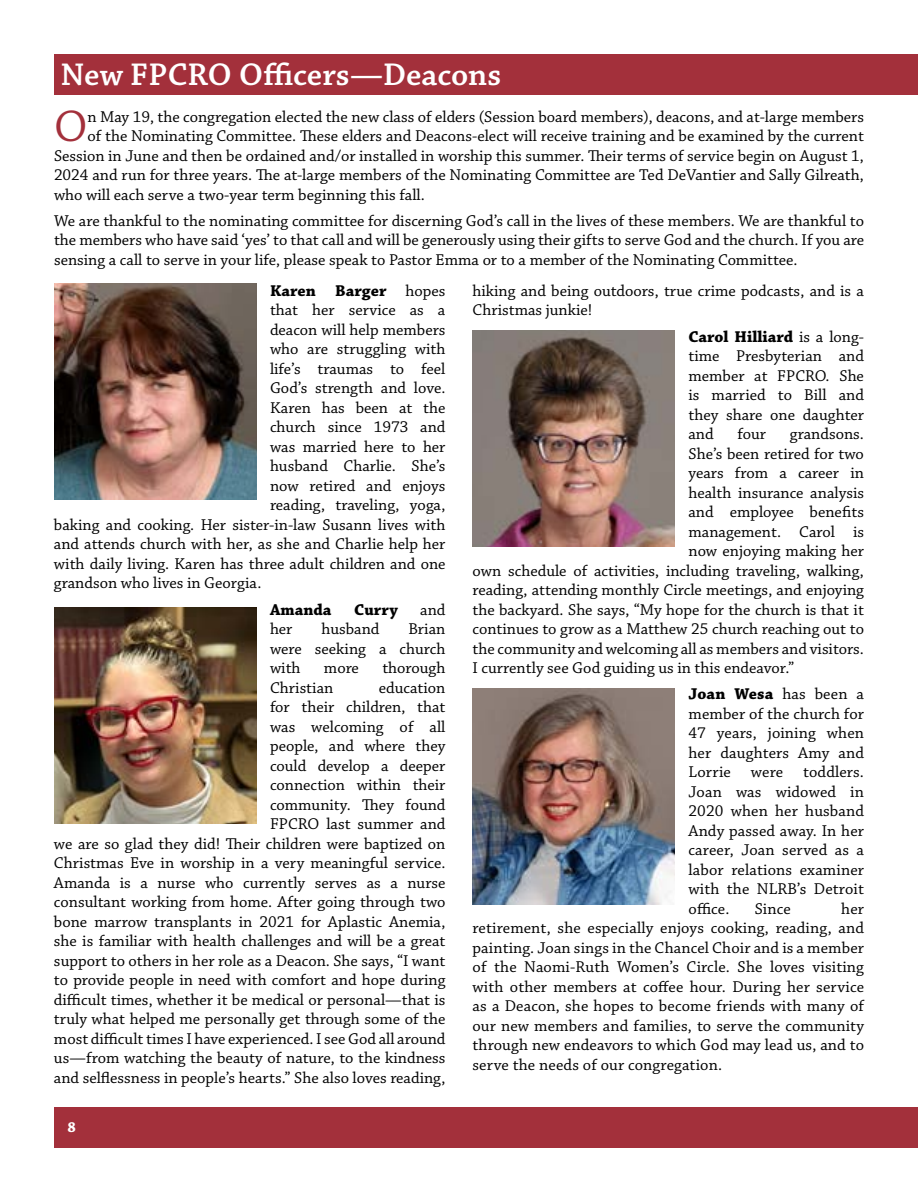
<style>
.page{position:relative;width:918px;height:1188px;background:#fff}
.page>*{position:absolute;margin:0;border:0;box-sizing:border-box;transform-origin:0 0}
.t1{font:46.5px "Chaparral Pro";color:#a3303b}
.t2{font:600 33px "Chaparral Pro";color:#fff}
.t3{font:16.5px/19.5px "Chaparral Pro";color:#000;text-align:justify}
.t4{font:700 16.5px "Chaparral Pro";color:#000}
.t5{font:700 15px "Chaparral Pro";color:#fff}
.s1{font-weight:400}
.s2{font-weight:700}
</style>
<div class="page">
<div style="left:54px;top:1107px;width:864px;height:41px;background:#a3303b"></div>
<div style="left:54px;top:54px;width:864px;height:40px;background:#a3303b"></div>
<img style="left:54px;top:284px;width:202px;height:216px">
<img style="left:472px;top:331px;width:203px;height:216px">
<img style="left:54px;top:608px;width:202px;height:216px">
<img style="left:472px;top:688px;width:203px;height:216px">
<h2 class="t2" style="left:61px;top:56px;width:442px">New FPCRO Officers—Deacons</h2>
<h1 class="t1" style="left:54px;top:101px;width:35px">O</h1>
<p class="t3" style="left:87px;top:107px;width:778px">n May 19, the congregation elected the new class of elders (Session board members), deacons, and at-large members</p>
<p class="t3" style="left:87px;top:127px;width:778px">of the Nominating Committee. These elders and Deacons-elect will receive training and be examined by the current</p>
<p class="t3" style="left:54px;top:146px;width:811px">Session in June and then be ordained and/or installed in worship this summer. Their terms of service begin on August 1,</p>
<p class="t3" style="left:54px;top:166px;width:811px">2024 and run for three years. The at-large members of the Nominating Committee are Ted DeVantier and Sally Gilreath,</p>
<p class="t3" style="left:54px;top:185px;width:372px">who will each serve a two-year term beginning this fall.</p>
<p class="t3" style="left:54px;top:212px;width:812px">We are thankful to the nominating committee for discerning God’s call in the lives of these members. We are thankful to the members who have said ‘yes’ to that call and will be generously using their gifts to serve God and the church. If you are sensing a call to serve in your life, please speak to Pastor Emma or to a member of the Nominating Committee.</p>
<p class="t4" style="left:270px;top:281px;width:177px">Karen Barger <span class="s1">hopes</span></p>
<p class="t3" style="left:270px;top:301px;width:177px">that her service as a</p>
<p class="t3" style="left:270px;top:320px;width:177px">deacon will help members</p>
<p class="t3" style="left:270px;top:340px;width:177px">who are struggling with</p>
<p class="t3" style="left:270px;top:359px;width:177px">life’s traumas to feel</p>
<p class="t3" style="left:270px;top:379px;width:177px">God’s strength and love.</p>
<p class="t3" style="left:270px;top:398px;width:177px">Karen has been at the</p>
<p class="t3" style="left:270px;top:418px;width:177px">church since 1973 and</p>
<p class="t3" style="left:270px;top:437px;width:177px">was married here to her</p>
<p class="t3" style="left:270px;top:457px;width:177px">husband Charlie. She’s</p>
<p class="t3" style="left:270px;top:476px;width:177px">now retired and enjoys</p>
<p class="t3" style="left:270px;top:496px;width:177px">reading, traveling, yoga,</p>
<p class="t3" style="left:54px;top:515px;width:393px">baking and cooking. Her sister-in-law Susann lives with</p>
<p class="t3" style="left:54px;top:535px;width:393px">and attends church with her, as she and Charlie help her</p>
<p class="t3" style="left:54px;top:554px;width:393px">with daily living. Karen has three adult children and one</p>
<p class="t3" style="left:54px;top:574px;width:209px">grandson who lives in Georgia.</p>
<p class="t4" style="left:270px;top:600px;width:63px">Amanda</p>
<p class="t4" style="left:354px;top:600px;width:45px">Curry</p>
<p class="t3" style="left:420px;top:600px;width:27px">and</p>
<p class="t3" style="left:270px;top:620px;width:24px">her</p>
<p class="t3" style="left:321px;top:620px;width:59px">husband</p>
<p class="t3" style="left:270px;top:620px;width:177px;text-indent:138px">Brian were seeking a church with</p>
<p class="t3" style="left:324px;top:659px;width:37px">more</p>
<p class="t3" style="left:382px;top:659px;width:65px">thorough</p>
<p class="t3" style="left:270px;top:678px;width:65px">Christian</p>
<p class="t3" style="left:54px;top:678px;width:393px;text-align:right">education<br>for their children, that<br>was welcoming of all<br>people, and where they<br>could develop a deeper<br>connection within their<br>community. They found<br>FPCRO last summer and<br>we are so glad they did! Their children were baptized on Christmas Eve in worship in a very meaningful service.<br>Amanda is a nurse who currently serves as a nurse consultant working from home. After going through two bone marrow transplants in 2021 for Aplastic Anemia, she is familiar with health challenges and will be a great support to others in her role as a Deacon. She says, “I want to provide people in need with comfort and hope during difficult times, whether it be medical or personal—that is truly what helped me personally get through some of the most difficult times I have experienced. I see God all around us—from watching the beauty of nature, to the kindness and selflessness in people’s hearts.” She also loves reading,</p>
<p class="t5" style="left:68px;top:1118px;width:10px">8</p>
<p class="t3" style="left:473px;top:282px;width:393px">hiking and being outdoors, true crime podcasts, and is a<br>Christmas junkie!</p>
<p class="t3" style="left:689px;top:327px;width:177px"><span class="s2">Carol Hilliard</span> is a long&shy;time Presbyterian and member at FPCRO. She is married to Bill and they share one daughter and</p>
<p class="t3" style="left:738px;top:425px;width:30px">four</p>
<p class="t3" style="left:790px;top:425px;width:76px">grandsons.</p>
<p class="t3" style="left:689px;top:444px;width:177px">She’s been retired for two</p>
<p class="t3" style="left:689px;top:464px;width:177px">years from a career in</p>
<p class="t3" style="left:689px;top:483px;width:177px">health insurance analysis</p>
<p class="t3" style="left:689px;top:503px;width:177px">and employee benefits</p>
<p class="t3" style="left:689px;top:522px;width:177px">management. Carol is</p>
<p class="t3" style="left:689px;top:542px;width:177px">now enjoying making her</p>
<p class="t3" style="left:473px;top:561px;width:393px">own schedule of activities, including traveling, walking,</p>
<p class="t3" style="left:473px;top:581px;width:393px">reading, attending monthly Circle meetings, and enjoying</p>
<p class="t3" style="left:473px;top:600px;width:393px">the backyard. She says, “My hope for the church is that it</p>
<p class="t3" style="left:473px;top:620px;width:393px">continues to grow as a Matthew 25 church reaching out to</p>
<p class="t3" style="left:473px;top:639px;width:393px">the community and welcoming all as members and visitors.</p>
<p class="t3" style="left:473px;top:659px;width:324px">I currently see God guiding us in this endeavor.”</p>
<p class="t3" style="left:689px;top:685px;width:177px"><span class="s2">Joan Wesa</span> has been a member of the church for 47 years, joining when her daughters Amy and Lorrie were toddlers.<br>Joan was widowed in 2020 when her husband Andy passed away. In her career, Joan served as a labor relations examiner with the NLRB’s Detroit office.</p>
<p class="t3" style="left:473px;top:900px;width:393px;text-indent:369px">her retirement, she especially enjoys cooking, reading, and painting. Joan sings in the Chancel Choir and is a member of the Naomi-Ruth Women’s Circle. She loves visiting with other members at coffee hour. During her service as a Deacon, she hopes to become friends with many of our new members and families, to serve the community through new endeavors to which God may lead us, and to serve the needs of our congregation.</p>
<p class="t3" style="left:755px;top:900px;width:38px">Since</p>
</div>
